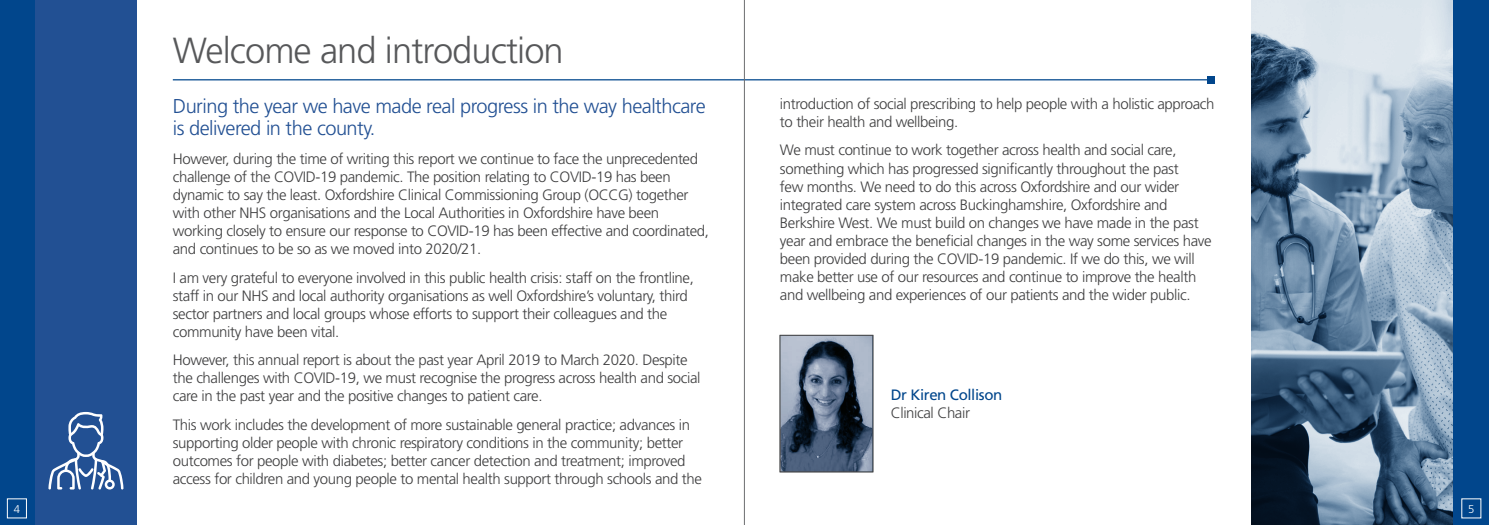
<style>
.page{position:relative;width:1489px;height:525px;background:#fff}
.page>*{position:absolute;margin:0;border:0;box-sizing:border-box;transform-origin:0 0}
.t1{font:300 36.25px "Frutiger LT Std";letter-spacing:-.025em;color:#57585a}
.Intro_Para{font:300 20px/22.5px "Frutiger LT Std";letter-spacing:-.025em;color:#225093}
.t2{font:300 15px/18px "Frutiger LT Std";letter-spacing:-.025em;color:#3e3e3f}
.t3{font:15px/17.5px "Frutiger LT Std";letter-spacing:-.025em;color:#01468c}
.t4{font:300 11.25px "Frutiger LT Std";color:#fff}
.s1{font-weight:300;color:#3e3e3f}
</style>
<div class="page">
<div style="left:0;top:0;width:35px;height:524px;background:#01468c"></div>
<div style="left:7px;top:498px;width:20px;height:20px;border:1px solid #fff"></div>
<div style="left:35px;top:0;width:101px;height:524px;background:#225093"></div>
<svg style="left:1251px;top:0;width:202px;height:524px;background:#7d94aa"></svg>
<hr style="left:173px;top:79px;width:1038px;height:1px;background:#01468c">
<div style="left:1207px;top:76px;width:7px;height:7px;background:#01468c"></div>
<svg style="left:780px;top:335px;width:93px;height:137px;background:#5c6a7e"></svg>
<div style="left:1453px;top:0;width:35px;height:524px;background:#01468c"></div>
<svg style="left:48px;top:411px;width:75px;height:78px"></svg>
<hr style="left:744px;top:0;width:1px;height:524px;background:#6c6d70">
<p class="t4" style="left:14px;top:502px;width:8px">4</p>
<p class="t1" style="left:173px;top:30px;width:392px">Welcome and introduction</p>
<p class="Intro_Para" style="left:173px;top:95px;width:534px">During the year we have made real progress in the way healthcare is delivered in the county.</p>
<p class="t2" style="left:173px;top:150px;width:537px">However, during the time of writing this report we continue to face the unprecedented challenge of the COVID-19 pandemic. The position relating to COVID-19 has been dynamic to say the least. Oxfordshire Clinical Commissioning Group (OCCG) together with other NHS organisations and the Local Authorities in Oxfordshire have been working closely to ensure our response to COVID-19 has been effective and coordinated, and continues to be so as we moved into 2020/21.</p>
<p class="t2" style="left:173px;top:268px;width:522px">I am very grateful to everyone involved in this public health crisis: staff on the frontline, staff in our NHS and local authority organisations as well Oxfordshire’s voluntary, third sector partners and local groups whose efforts to support their colleagues and the community have been vital.</p>
<p class="t2" style="left:173px;top:351px;width:529px">However, this annual report is about the past year April 2019 to March 2020. Despite the challenges with COVID-19, we must recognise the progress across health and social care in the past year and the positive changes to patient care.</p>
<p class="t2" style="left:173px;top:416px;width:530px">This work includes the development of more sustainable general practice; advances in supporting older people with chronic respiratory conditions in the community; better outcomes for people with diabetes; better cancer detection and treatment; improved access for children and young people to mental health support through schools and the</p>
<p class="t2" style="left:780px;top:95px;width:436px">introduction of social prescribing to help people with a holistic approach to their health and wellbeing.</p>
<p class="t2" style="left:780px;top:141px;width:433px">We must continue to work together across health and social care, something which has progressed significantly throughout the past<br>few months. We need to do this across Oxfordshire and our wider integrated care system across Buckinghamshire, Oxfordshire and Berkshire West. We must build on changes we have made in the past year and embrace the beneficial changes in the way some services have been provided during the COVID-19 pandemic. If we do this, we will make better use of our resources and continue to improve the health and wellbeing and experiences of our patients and the wider public.</p>
<p class="t3" style="left:890px;top:386px;width:113px">Dr Kiren Collison<br><span class="s1">Clinical Chair</span></p>
<p class="t4" style="left:1467px;top:502px;width:8px">5</p>
</div>
